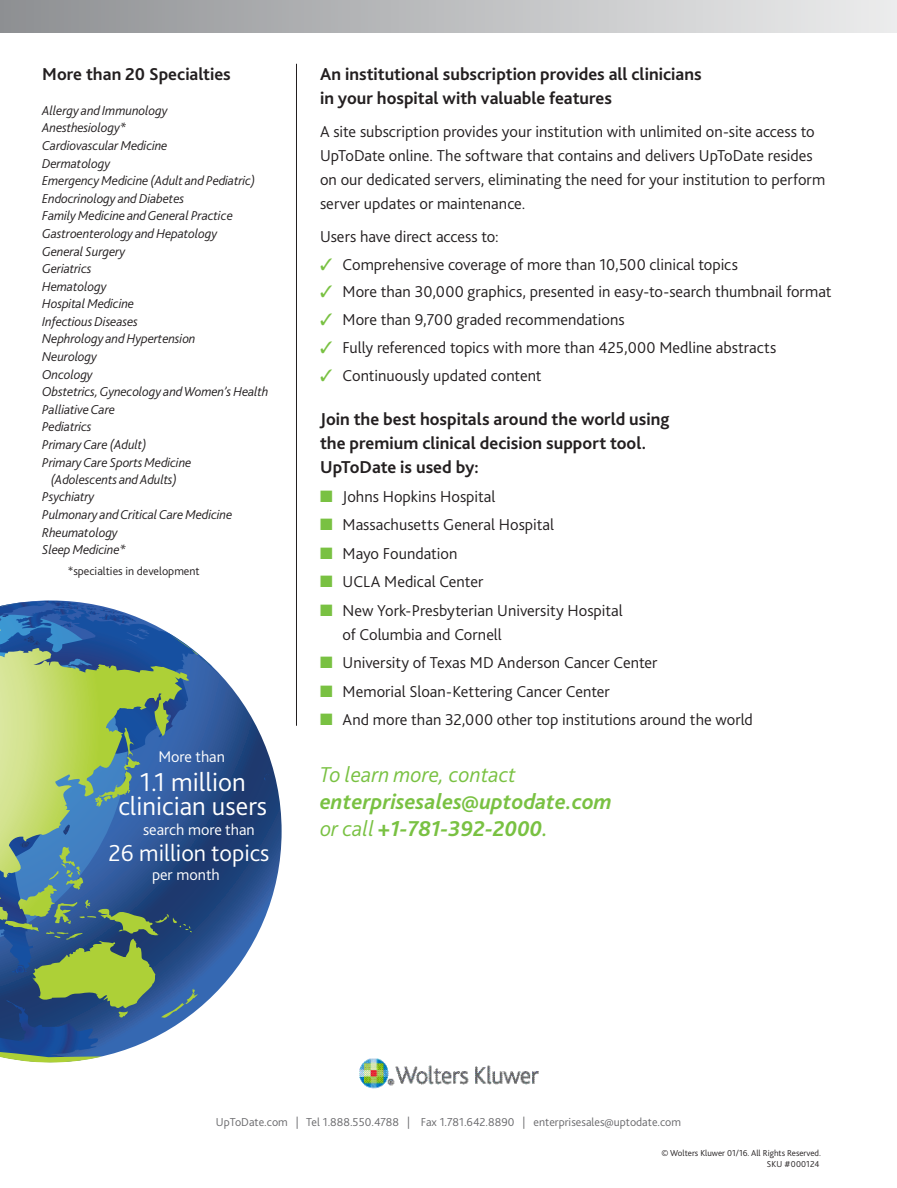
<style>
.page{position:relative;width:897px;height:1188px;background:#fff}
.page>*{position:absolute;margin:0;border:0;box-sizing:border-box;transform-origin:0 0}
.t1{font:300 27px/24.3px "Bliss 2";color:#fff;text-align:center}
.t2{font:300 24.3px "Bliss 2";color:#fff}
.t3{font:italic 700 22.5px/27px "Bliss 2";color:#79c142}
.SS_subhead{font:700 18px/24px "Bliss 2";color:#231f20}
.text_bulleted{font:300 16.5px/24px "Bliss 2";color:#231f20}
.SS_text{font:300 16.5px/24px "Bliss 2";color:#231f20}
.t4{font:300 16.2px "Bliss 2";color:#fff}
.t5{font:italic 300 13.5px/17.2px "Bliss 2";letter-spacing:-.01em;color:#231f20;text-align:center}
.Bulleted_list{font:300 12px "Bliss 2";color:#69696c}
.t6{font:300 12px "Bliss 2";color:#231f20}
.t7{font:300 9px/10.5px "Bliss 2";color:#231f20;text-align:right}
.s1{color:#79c142}
.s2{font-weight:300}
.s3{font-weight:500}
</style>
<div class="page">
<div style="left:0;top:0;width:896px;height:33px;background:linear-gradient(to right,#8d8f92,#ececed)"></div>
<svg style="left:37px;top:600px;width:244px;height:398px"></svg>
<svg style="left:264px;top:774px;width:5px;height:7px"></svg>
<svg style="left:0;top:601px;width:211px;height:462px;background:#63888e"></svg>
<hr style="left:296px;top:64px;width:1px;height:662px;background:#231f20">
<img style="left:359px;top:1058px;width:180px;height:31px">
<p class="SS_subhead" style="left:42px;top:62px;width:190px">More than 20 Specialties</p>
<p class="t5" style="left:42px;top:101px;width:127px">Allergy and Immunology</p>
<p class="t5" style="left:42px;top:119px;width:86px">Anesthesiology*</p>
<p class="t5" style="left:42px;top:137px;width:127px">Cardiovascular Medicine</p>
<p class="t5" style="left:42px;top:154px;width:70px">Dermatology</p>
<p class="t5" style="left:42px;top:172px;width:215px">Emergency Medicine (Adult and Pediatric)</p>
<p class="t5" style="left:42px;top:189px;width:143px">Endocrinology and Diabetes</p>
<p class="t5" style="left:42px;top:207px;width:192px">Family Medicine and General Practice</p>
<p class="t5" style="left:42px;top:225px;width:176px">Gastroenterology and Hepatology</p>
<p class="t5" style="left:42px;top:242px;width:84px">General Surgery</p>
<p class="t5" style="left:42px;top:260px;width:51px">Geriatrics</p>
<p class="t5" style="left:42px;top:277px;width:66px">Hematology</p>
<p class="t5" style="left:42px;top:295px;width:93px">Hospital Medicine</p>
<p class="t5" style="left:42px;top:312px;width:97px">Infectious Diseases</p>
<p class="t5" style="left:42px;top:330px;width:155px">Nephrology and Hypertension</p>
<p class="t5" style="left:42px;top:348px;width:56px">Neurology</p>
<p class="t5" style="left:42px;top:365px;width:52px">Oncology</p>
<p class="t5" style="left:42px;top:383px;width:228px">Obstetrics, Gynecology and Women’s Health</p>
<p class="t5" style="left:42px;top:400px;width:74px">Palliative Care</p>
<p class="t5" style="left:42px;top:418px;width:51px">Pediatrics</p>
<p class="t5" style="left:42px;top:436px;width:106px">Primary Care (Adult)</p>
<p class="t5" style="left:42px;top:453px;width:151px">Primary Care Sports Medicine (Adolescents and Adults)</p>
<p class="t5" style="left:42px;top:488px;width:54px">Psychiatry</p>
<p class="t5" style="left:42px;top:506px;width:191px">Pulmonary and Critical Care Medicine</p>
<p class="t5" style="left:42px;top:523px;width:77px">Rheumatology</p>
<p class="t5" style="left:42px;top:541px;width:85px">Sleep Medicine*</p>
<p class="t6" style="left:68px;top:564px;width:133px">*specialties in development</p>
<p class="t4" style="left:158px;top:746px;width:68px">More than</p>
<p class="t1" style="left:118px;top:769px;width:150px">1.1 million clinician users</p>
<p class="t4" style="left:143px;top:820px;width:113px">search more than</p>
<p class="t2" style="left:108px;top:838px;width:162px">26 million topics</p>
<p class="t4" style="left:152px;top:865px;width:69px">per month</p>
<p class="SS_subhead" style="left:320px;top:62px;width:383px">An institutional subscription provides all clinicians in your hospital with valuable features</p>
<p class="SS_text" style="left:320px;top:119px;width:506px">A site subscription provides your institution with unlimited on-site access to UpToDate online. The software that contains and delivers UpToDate resides on our dedicated servers, eliminating the need for your institution to perform server updates or maintenance.</p>
<p class="SS_text" style="left:320px;top:224px;width:180px">Users have direct access to:</p>
<p class="text_bulleted" style="left:320px;top:252px;width:419px"><span class="s1">✓</span> Comprehensive coverage of more than 10,500 clinical topics</p>
<p class="text_bulleted" style="left:320px;top:280px;width:513px"><span class="s1">✓</span> More than 30,000 graphics, presented in easy-to-search thumbnail format</p>
<p class="text_bulleted" style="left:320px;top:307px;width:306px"><span class="s1">✓</span> More than 9,700 graded recommendations</p>
<p class="text_bulleted" style="left:320px;top:335px;width:458px"><span class="s1">✓</span> Fully referenced topics with more than 425,000 Medline abstracts</p>
<p class="text_bulleted" style="left:320px;top:363px;width:223px"><span class="s1">✓</span> Continuously updated content</p>
<p class="SS_subhead" style="left:320px;top:407px;width:351px">Join the best hospitals around the world using the premium clinical decision support tool.<br>UpToDate is used by:</p>
<p class="text_bulleted" style="left:320px;top:484px;width:177px"><span class="s1">■</span> Johns Hopkins Hospital</p>
<p class="text_bulleted" style="left:320px;top:512px;width:235px"><span class="s1">■</span> Massachusetts General Hospital</p>
<p class="text_bulleted" style="left:320px;top:541px;width:139px"><span class="s1">■</span> Mayo Foundation</p>
<p class="text_bulleted" style="left:320px;top:569px;width:165px"><span class="s1">■</span> UCLA Medical Center</p>
<p class="text_bulleted" style="left:342px;top:598px;width:282px;text-indent:-22px"><span class="s1">■</span> New York-Presbyterian University Hospital of Columbia and Cornell</p>
<p class="text_bulleted" style="left:320px;top:650px;width:339px"><span class="s1">■</span> University of Texas MD Anderson Cancer Center</p>
<p class="text_bulleted" style="left:320px;top:679px;width:291px"><span class="s1">■</span> Memorial Sloan-Kettering Cancer Center</p>
<p class="text_bulleted" style="left:320px;top:707px;width:434px"><span class="s1">■</span> And more than 32,000 other top institutions around the world</p>
<p class="t3" style="left:320px;top:761px;width:293px"><span class="s2">To learn more, contact </span>enterprisesales@uptodate.com <span class="s2">or call</span> +1-781-392-2000<span class="s3">.</span></p>
<p class="Bulleted_list" style="left:216px;top:1115px;width:466px">UpToDate.com | Tel 1.888.550.4788 | Fax 1.781.642.8890 | enterprisesales@uptodate.com</p>
<p class="t7" style="left:661px;top:1148px;width:161px">© Wolters Kluwer 01/16. All Rights Reserved.<br>SKU #000124</p>
</div>
